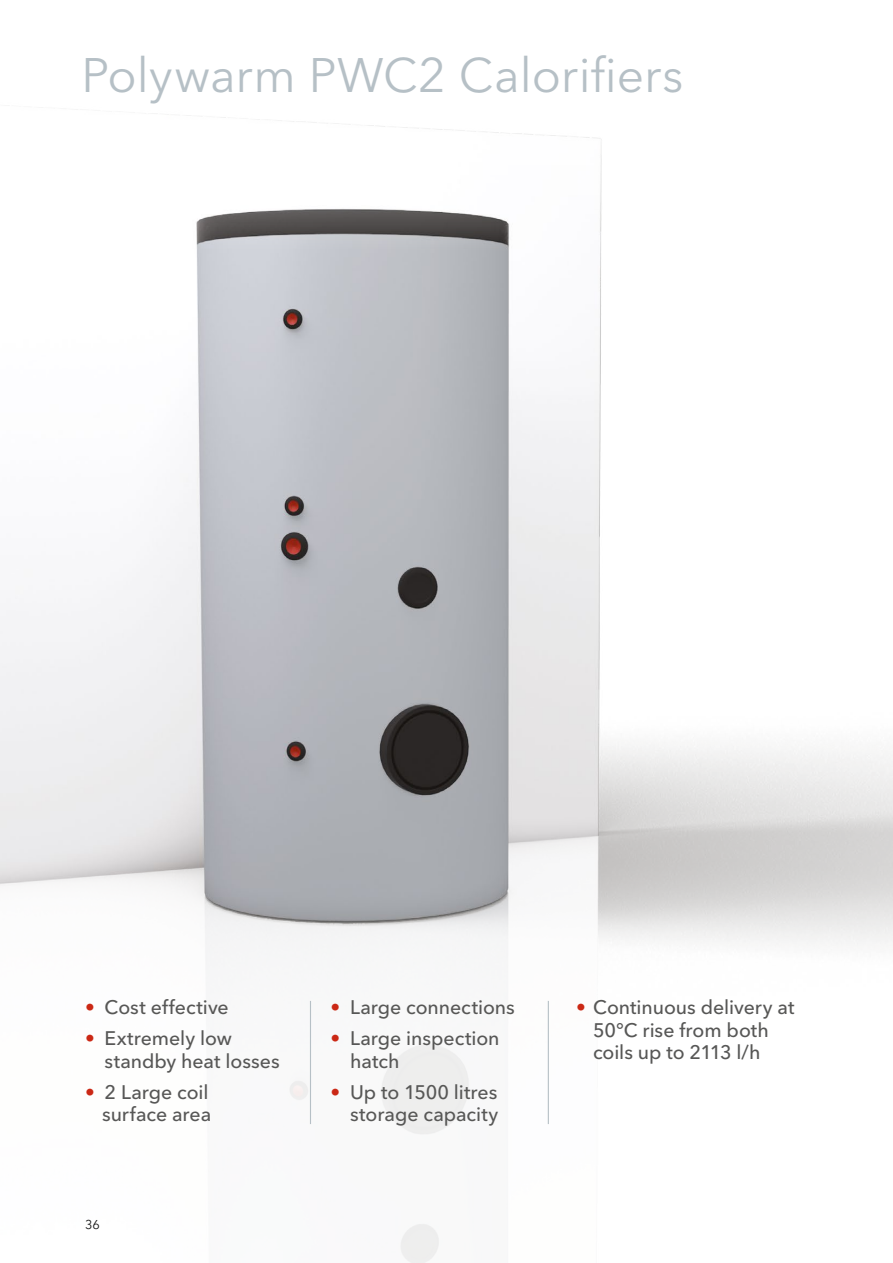
<style>
.page{position:relative;width:893px;height:1263px;background:#fff}
.page>*{position:absolute;margin:0;border:0;box-sizing:border-box;transform-origin:0 0}
.t1{font:48px "Avenir Next LT Pro";color:#b6c0c6}
.t2{font:500 19.5px/22.5px "Avenir Next LT Pro";color:#575756}
.t3{font:12.75px "Avenir Next LT Pro";color:#000}
.s1{color:#cb2815}
</style>
<div class="page">
<img style="left:0;top:251px;width:893px;height:1012px">
<hr style="left:310px;top:1001px;width:1px;height:123px;background:#b6c0c6">
<hr style="left:548px;top:1001px;width:1px;height:123px;background:#b6c0c6">
<h1 class="t1" style="left:81px;top:46px;width:604px">Polywarm PWC2 Calorifiers</h1>
<p class="t2" style="left:85px;top:996px;width:145px"><span class="s1">•</span> Cost effective</p>
<p class="t2" style="left:105px;top:1027px;width:177px;text-indent:-20px"><span class="s1">•</span> Extremely low standby heat losses</p>
<p class="t2" style="left:85px;top:1080px;width:128px;text-align:right"><span class="s1">•</span> 2 Large coil surface area</p>
<p class="t3" style="left:85px;top:1217px;width:16px">36</p>
<p class="t2" style="left:331px;top:996px;width:186px"><span class="s1">•</span> Large connections</p>
<p class="t2" style="left:350px;top:1027px;width:151px;text-indent:-20px"><span class="s1">•</span> Large inspection hatch</p>
<p class="t2" style="left:331px;top:1080px;width:169px;text-align:right"><span class="s1">•</span> Up to 1500 litres storage capacity</p>
<p class="t2" style="left:593px;top:996px;width:203px;text-indent:-17px"><span class="s1">•</span> Continuous delivery at<br>50°C rise from both coils up to 2113 l/h</p>
</div>
